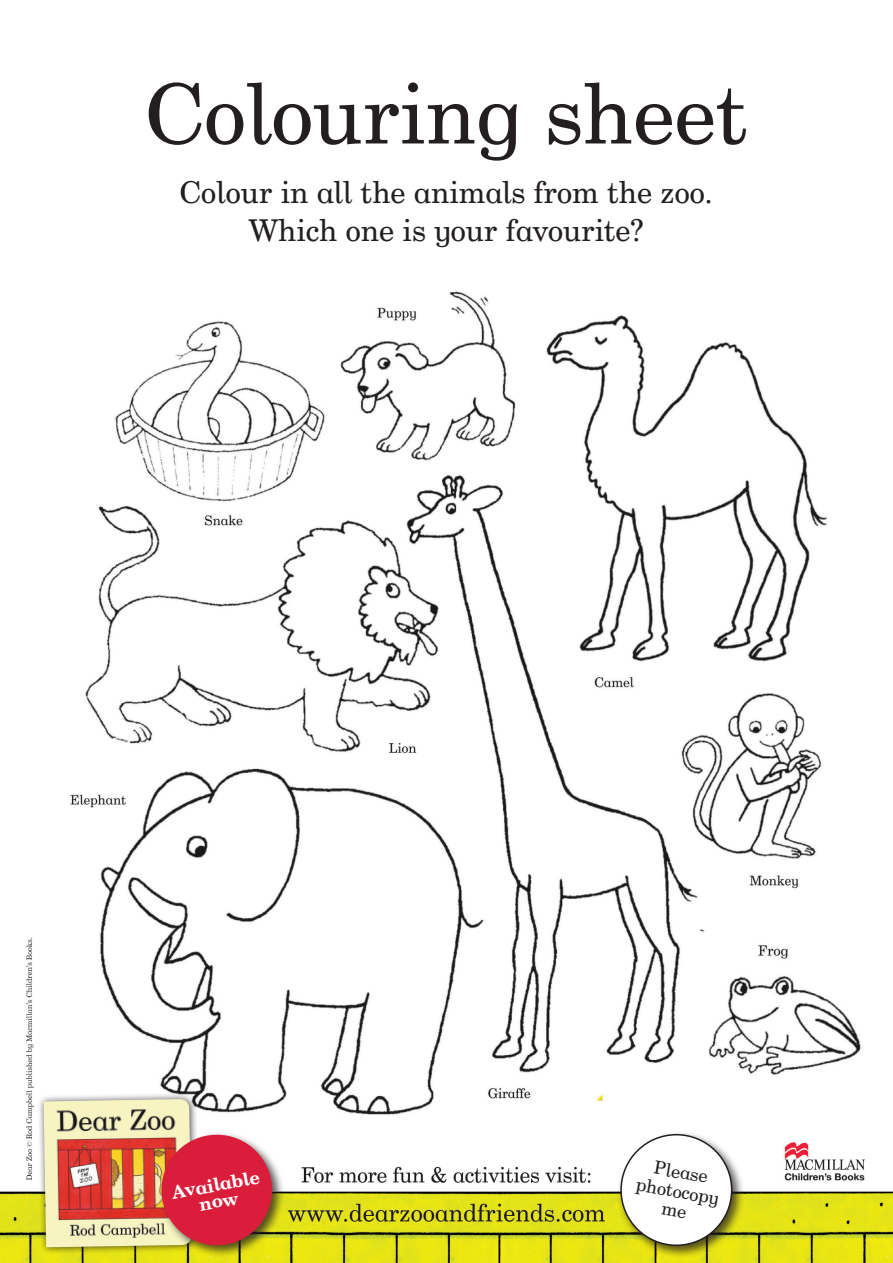
<style>
.page{position:relative;width:893px;height:1263px;background:#fff}
.page>*{position:absolute;margin:0;border:0;box-sizing:border-box;transform-origin:0 0}
.t1{font:82.5px "Century Schoolbook DT Infant";color:#231f20}
.t2{font:30px/37.5px "Century Schoolbook DT Infant";color:#231f20;text-align:center}
.t3{font:18px/19.5px "Century Schoolbook DT Infant";color:#231f20;text-align:center}
.t4{font:700 18px "Century Schoolbook DT Infant";color:#fff}
</style>
<div class="page">
<img style="left:0;top:291px;width:893px;height:972px">
<div style="left:37px;top:1092px;width:162px;height:163px;background:#231f20;opacity:.75"></div>
<img style="left:44px;top:1099px;width:148px;height:148px">
<div style="left:158px;top:1131px;width:127px;height:127px;background:#231f20;opacity:.75"></div>
<div style="left:161px;top:1135px;width:111px;height:110px;background:#da1d3b;border-radius:50%"></div>
<div style="left:617px;top:1130px;width:128px;height:129px;background:#231f20;opacity:.75"></div>
<div style="left:621px;top:1135px;width:111px;height:110px;background:#fff;border-radius:50%"></div>
<div style="left:620px;top:1134px;width:112px;height:112px;border:2px solid #231f20;border-radius:50%"></div>
<p class="t1" style="left:145px;top:58px;width:604px">Colouring sheet</p>
<p class="t2" style="left:180px;top:174px;width:535px">Colour in all the animals from the zoo.<br>Which one is your favourite?</p>
<p class="t4" style="left:170px;top:1180px;width:90px;rotate:-10deg">Available</p>
<p class="t3" style="left:641px;top:1155px;width:85px;rotate:10deg">Please photocopy me</p>
</div>
